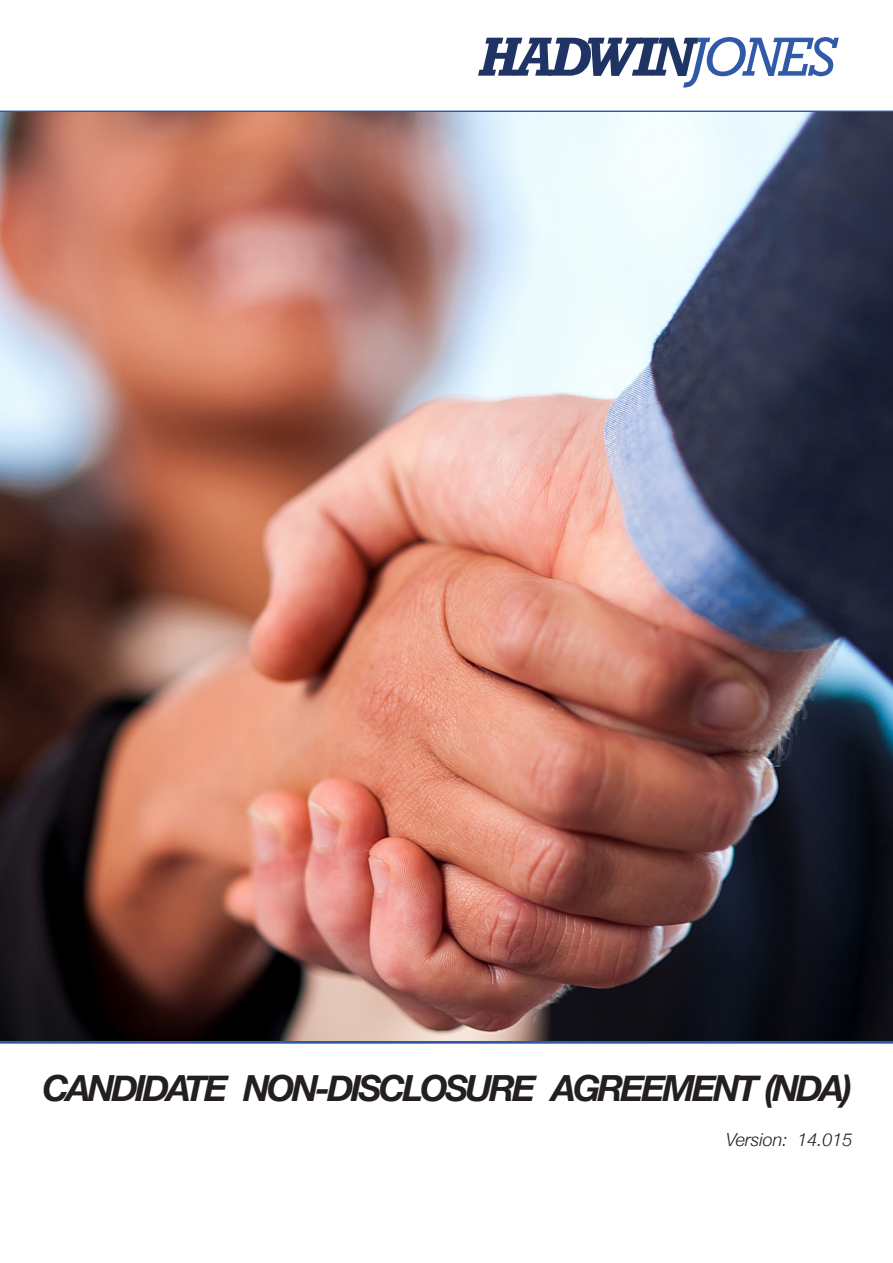
<style>
.page{position:relative;width:893px;height:1263px;background:#fff}
.page>*{position:absolute;margin:0;border:0;box-sizing:border-box;transform-origin:0 0}
.t1{font:italic 700 51.6px "Rockwell";letter-spacing:-.07em;color:#1f3364}
.t2{font:italic 700 36px "Helvetica Neue";letter-spacing:-.085em;color:#231f20}
.t3{font:italic 300 18px "Helvetica Neue";color:#231f20}
.s1{font-weight:400;color:#3059a8}
</style>
<div class="page">
<hr style="left:0;top:111px;width:893px;height:3px;background:#2f59a8">
<hr style="left:0;top:1041px;width:893px;height:3px;background:#2f59a8">
<img style="left:0;top:113px;width:893px;height:927px">
<h1 class="t1" style="left:479px;top:23px;width:359px">HADWIN<span class="s1">JONES</span></h1>
<p class="t2" style="left:43px;top:1060px;width:811px">CANDIDATE NON-DISCLOSURE AGREEMENT (NDA)</p>
<p class="t3" style="left:726px;top:1126px;width:128px">Version: 14.015</p>
</div>
